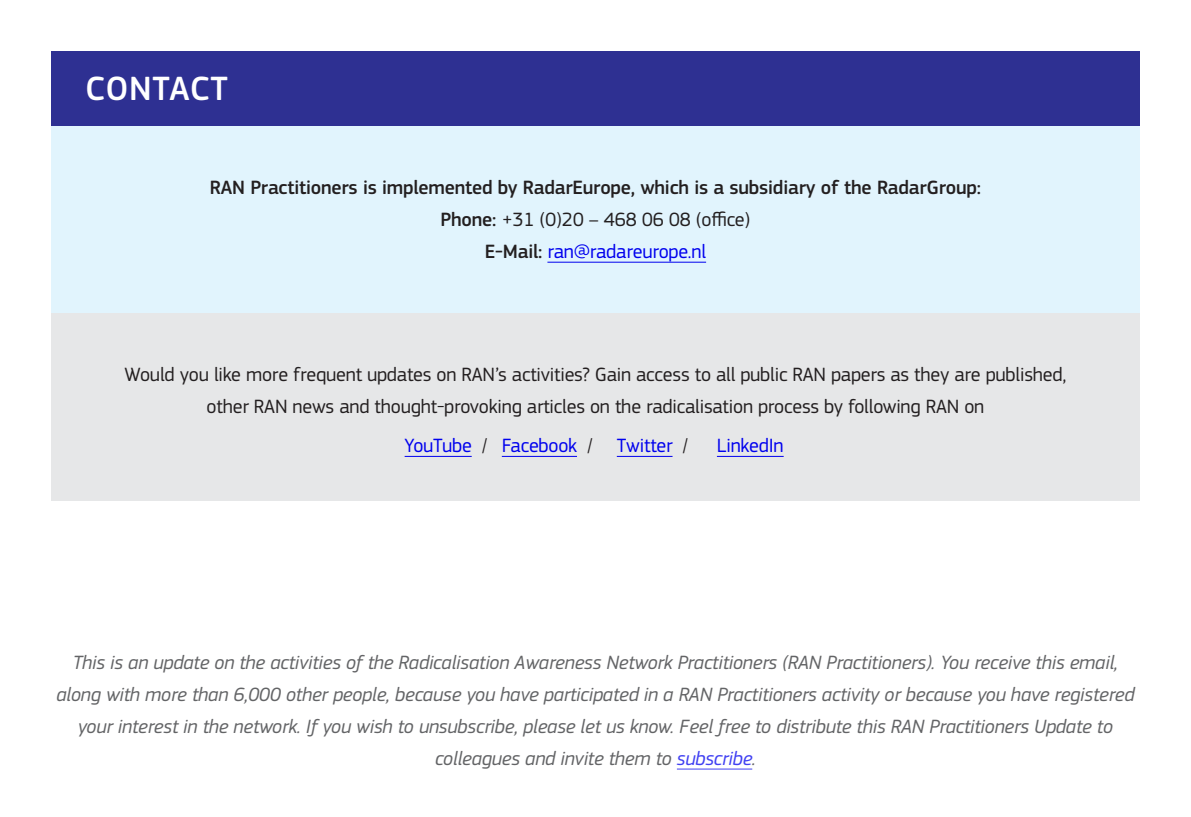
<style>
.page{position:relative;width:1191px;height:817px;background:#fff}
.page>*{position:absolute;margin:0;border:0;box-sizing:border-box;transform-origin:0 0}
.t1{font:500 35px "EC Square Sans Pro";letter-spacing:.02em;color:#fff}
.body{font:italic 20px/32px "EC Square Sans Pro";letter-spacing:-.01em;color:#636466;text-align:center}
.footer_soc_media{font:20px/32px "EC Square Sans Pro";letter-spacing:-.01em;color:#231f20;text-align:center}
.footer_contact{font:500 20px "EC Square Sans Pro";letter-spacing:-.01em;color:#231f20}
.body-2{font:20px "EC Square Sans Pro";letter-spacing:-.01em;color:#00e}
.footer_contact-2{font:20px "EC Square Sans Pro";letter-spacing:-.01em;color:#231f20}
.footer_contact-3{font:20px "EC Square Sans Pro";letter-spacing:-.01em;color:#00e}
.s1{font-weight:500}
.s2{font-weight:500;color:#231f20}
.s3{color:#231f20}
.s4{color:#4040f2}
</style>
<div class="page">
<div style="left:51px;top:51px;width:1089px;height:75px;background:#2e3092"></div>
<div style="left:51px;top:126px;width:1089px;height:124px;background:#e1f4fd"></div>
<div style="left:51px;top:190px;width:1089px;height:124px;background:#e1f4fd"></div>
<hr style="left:547px;top:262px;width:159px;height:1px;background:#00e">
<div style="left:51px;top:313px;width:1089px;height:187px;background:#e6e7e8"></div>
<hr style="left:404px;top:456px;width:68px;height:1px;background:#00e">
<hr style="left:502px;top:456px;width:75px;height:1px;background:#00e">
<hr style="left:617px;top:456px;width:55px;height:1px;background:#00e">
<hr style="left:717px;top:456px;width:66px;height:1px;background:#00e">
<hr style="left:677px;top:768px;width:75px;height:1px;background:#4040f2">
<h2 class="t1" style="left:85px;top:68px;width:144px">CONTACT</h2>
<p class="footer_contact" style="left:210px;top:176px;width:772px">RAN Practitioners is implemented by RadarEurope, which is a subsidiary of the RadarGroup:</p>
<p class="footer_contact-2" style="left:440px;top:208px;width:311px"><span class="s1">Phone:</span> +31 (0)20 – 468 06 08 (office)</p>
<p class="footer_contact-3" style="left:485px;top:240px;width:223px"><span class="s2">E-Mail:</span> ran@radareurope.nl</p>
<p class="footer_soc_media" style="left:125px;top:358px;width:943px">Would you like more frequent updates on RAN’s activities? Gain access to all public RAN papers as they are published, other RAN news and thought-provoking articles on the radicalisation process by following RAN on</p>
<p class="body-2" style="left:404px;top:434px;width:84px">YouTube <span class="s3">/</span></p>
<p class="body-2" style="left:502px;top:434px;width:92px">Facebook <span class="s3">/</span></p>
<p class="body-2" style="left:617px;top:434px;width:73px">Twitter <span class="s3">/</span></p>
<p class="body-2" style="left:717px;top:434px;width:68px">LinkedIn</p>
<p class="body" style="left:56px;top:646px;width:1079px">This is an update on the activities of the Radicalisation Awareness Network Practitioners (RAN Practitioners). You receive this email, along with more than 6,000 other people, because you have participated in a RAN Practitioners activity or because you have registered your interest in the network. If you wish to unsubscribe, please let us know. Feel free to distribute this RAN Practitioners Update to colleagues and invite them to <span class="s4">subscribe</span>.</p>
</div>
